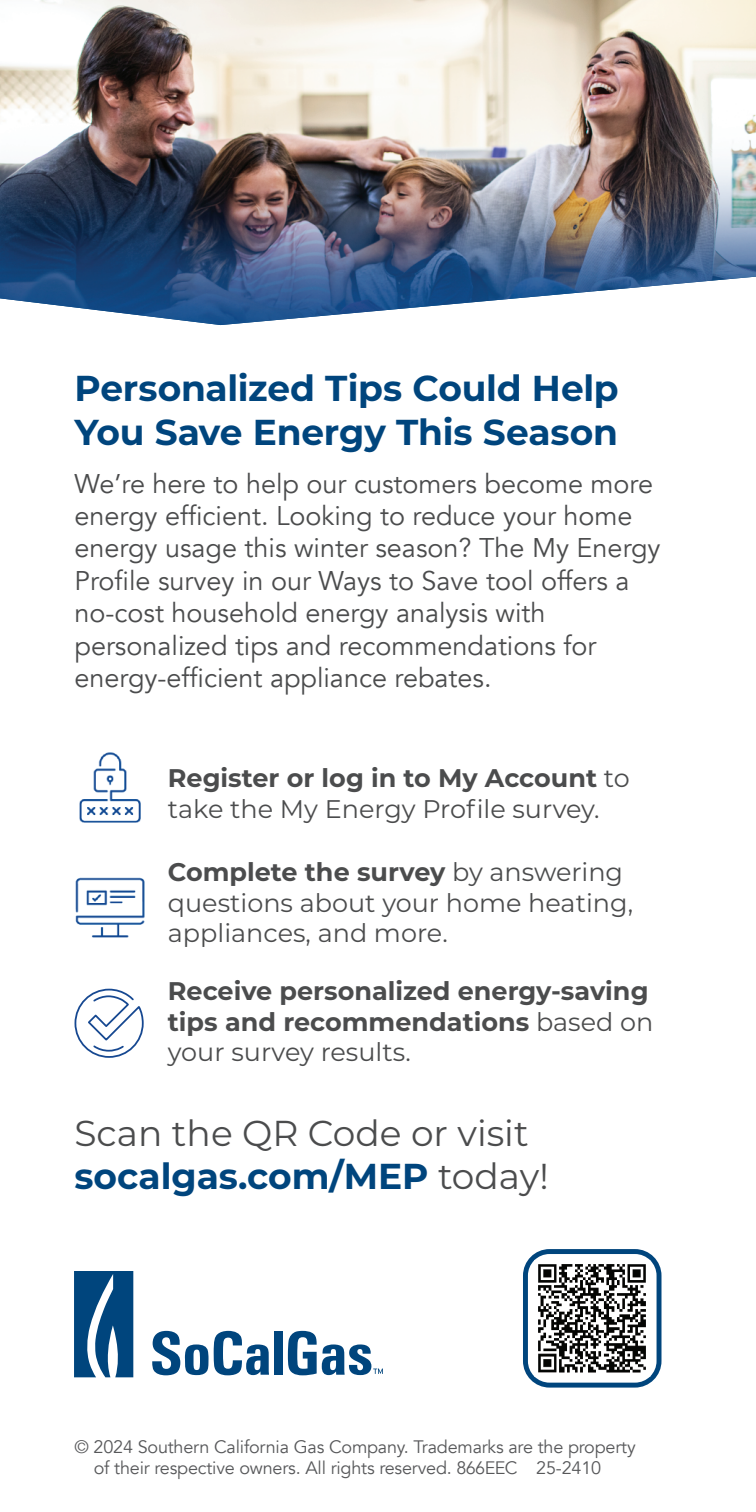
<style>
.page{position:relative;width:756px;height:1512px;background:#fff}
.page>*{position:absolute;margin:0;border:0;box-sizing:border-box;transform-origin:0 0}
.t1{font:700 36px/44.4px "Montserrat";letter-spacing:-.005em;color:#00457d}
.t2{font:36px/43.2px "Montserrat";color:#4b4c4d}
.t3{font:27px/32.4px "Avenir";color:#4b4c4d}
.t4{font:25.5px/30.6px "Montserrat";color:#4b4c4d}
.t5{font:700 25.5px/30.6px "Montserrat";color:#4b4c4d}
.t6{font:18px/21px "Avenir";letter-spacing:-.01em;color:#57585a}
.s1{font-weight:700}
.s2{font-weight:400}
.s3{font-weight:700;color:#00457d}
</style>
<div class="page">
<img style="left:0;top:0;width:756px;height:325px">
<img style="left:79px;top:752px;width:62px;height:70px">
<img style="left:75px;top:877px;width:70px;height:61px">
<svg style="left:74px;top:988px;width:70px;height:70px"></svg>
<svg style="left:523px;top:1249px;width:139px;height:139px"></svg>
<svg style="left:75px;top:1271px;width:58px;height:106px"></svg>
<svg style="left:152px;top:1331px;width:117px;height:44px"></svg>
<div style="left:274px;top:1332px;width:9px;height:43px;background:#00457d"></div>
<svg style="left:288px;top:1331px;width:95px;height:44px"></svg>
<img style="left:534px;top:1260px;width:116px;height:117px">
<h1 class="t1" style="left:75px;top:364px;width:546px">Personalized Tips Could Help<br>You Save Energy This Season</h1>
<p class="t3" style="left:75px;top:468px;width:588px">We’re here to help our customers become more energy efficient. Looking to reduce your home energy usage this winter season? The My Energy Profile survey in our Ways to Save tool offers a no-cost household energy analysis with personalized tips and recommendations for energy-efficient appliance rebates.</p>
<p class="t4" style="left:168px;top:762px;width:463px"><span class="s1">Register or log in to My Account</span> to take the My Energy Profle survey.</p>
<p class="t4" style="left:168px;top:856px;width:467px"><span class="s1">Complete the survey</span> by answering questions about your home heating, appliances, and more.</p>
<p class="t5" style="left:168px;top:974px;width:487px">Receive personalized energy-saving tips and recommendations <span class="s2">based on your survey results.</span></p>
<p class="t2" style="left:75px;top:1110px;width:476px">Scan the QR Code or visit <span class="s3">socalgas.com/MEP</span> today!</p>
<p class="t6" style="left:94px;top:1437px;width:543px;text-indent:-19px">© 2024 Southern California Gas Company. Trademarks are the property of their respective owners. All rights reserved. 866EEC</p>
<p class="t6" style="left:536px;top:1458px;width:66px">25-2410</p>
</div>
